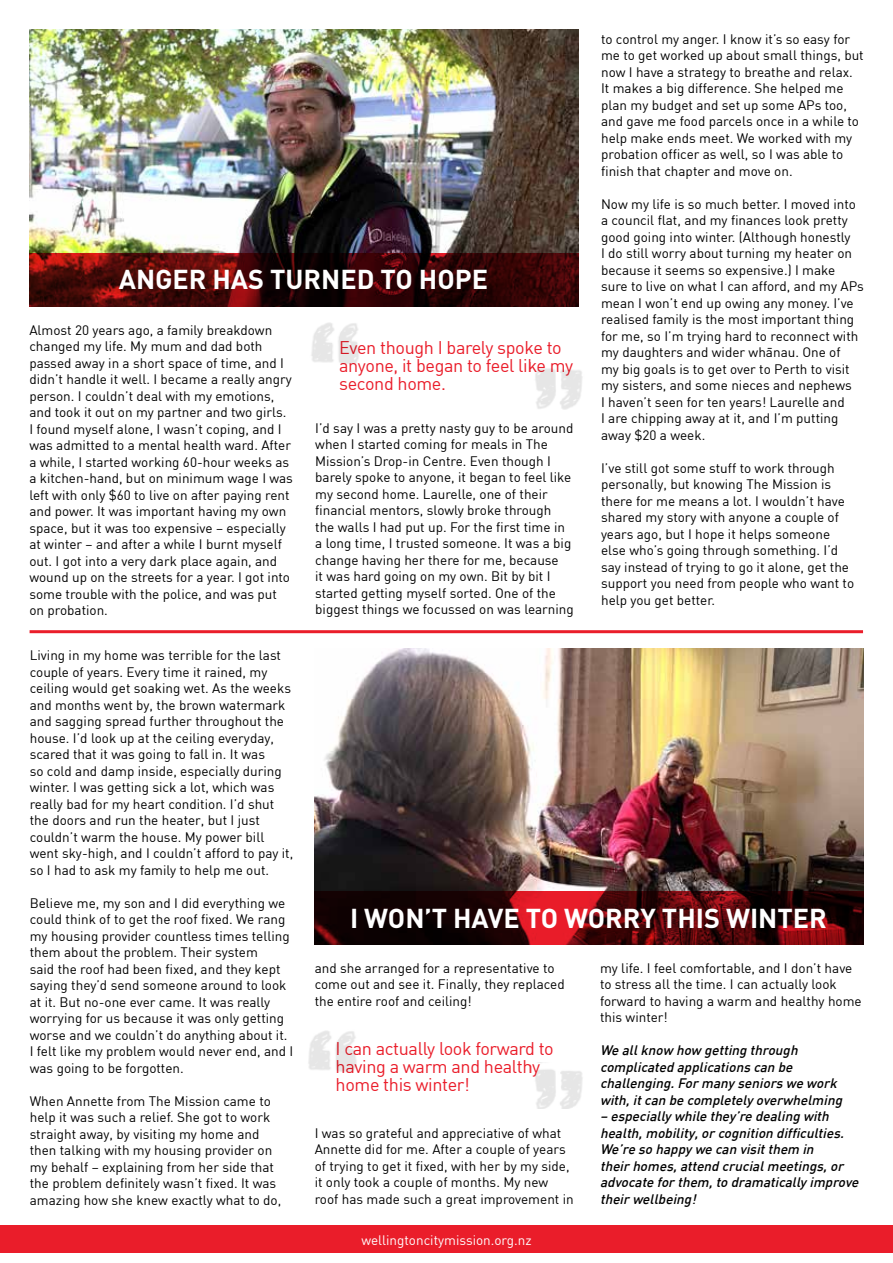
<style>
.page{position:relative;width:893px;height:1263px;background:#fff}
.page>*{position:absolute;margin:0;border:0;box-sizing:border-box;transform-origin:0 0}
.t1{font:700 27px "DIN Pro";color:#fff}
.t2{font:18px/18px "DIN";letter-spacing:-.02em;color:#ea1d2a}
.t3{font:13.5px/16.5px "DIN";color:#000}
.t4{font:italic 500 13.5px/16.5px "DIN";color:#000}
.t5{font:13.5px "DIN";color:#fff}
</style>
<div class="page">
<img style="left:315px;top:649px;width:549px;height:243px">
<img style="left:30px;top:30px;width:548px;height:223px">
<hr style="left:892px;top:0;width:1px;height:1244px;background:#cdd0d0">
<div style="left:0;top:1225px;width:893px;height:27px;background:#ea1d2a"></div>
<hr style="left:30px;top:630px;width:833px;height:3px;background:#ea1d2a">
<hr style="left:892px;top:0;width:1px;height:100px;background:#ea1d2a">
<svg style="left:29px;top:253px;width:550px;height:53px;background:#3f0707"></svg>
<img style="left:535px;top:368px;width:48px;height:42px">
<img style="left:311px;top:322px;width:48px;height:42px">
<img style="left:535px;top:1069px;width:48px;height:39px">
<img style="left:308px;top:1031px;width:49px;height:41px">
<svg style="left:315px;top:892px;width:549px;height:53px;background:#46070a"></svg>
<h1 class="t1" style="left:119px;top:261px;width:371px">ANGER HAS TURNED TO HOPE</h1>
<p class="t3" style="left:29px;top:321px;width:265px">Almost 20 years ago, a family breakdown changed my life. My mum and dad both passed away in a short space of time, and I didn’t handle it well. I became a really angry person. I couldn’t deal with my emotions, and took it out on my partner and two girls.<br>I found myself alone, I wasn’t coping, and I was admitted to a mental health ward. After a while, I started working 60-hour weeks as a kitchen-hand, but on minimum wage I was left with only $60 to live on after paying rent and power. It was important having my own space, but it was too expensive – especially at winter – and after a while I burnt myself out. I got into a very dark place again, and wound up on the streets for a year. I got into some trouble with the police, and was put on probation.</p>
<h2 class="t2" style="left:339px;top:338px;width:236px">Even though I barely spoke to anyone, it began to feel like my second home.</h2>
<p class="t3" style="left:315px;top:419px;width:260px">I’d say I was a pretty nasty guy to be around when I started coming for meals in The Mission’s Drop-in Centre. Even though I barely spoke to anyone, it began to feel like my second home. Laurelle, one of their financial mentors, slowly broke through the walls I had put up. For the first time in a long time, I trusted someone. It was a big change having her there for me, because<br>it was hard going on my own. Bit by bit I started getting myself sorted. One of the biggest things we focussed on was learning</p>
<p class="t3" style="left:601px;top:30px;width:264px">to control my anger. I know it’s so easy for me to get worked up about small things, but now I have a strategy to breathe and relax.<br>It makes a big difference. She helped me plan my budget and set up some APs too, and gave me food parcels once in a while to help make ends meet. We worked with my probation officer as well, so I was able to finish that chapter and move on.</p>
<p class="t3" style="left:601px;top:195px;width:264px">Now my life is so much better. I moved into a council flat, and my finances look pretty good going into winter. (Although honestly<br>I do still worry about turning my heater on because it seems so expensive.) I make sure to live on what I can afford, and my APs mean I won’t end up owing any money. I’ve realised family is the most important thing for me, so I’m trying hard to reconnect with my daughters and wider wha¯nau. One of<br>my big goals is to get over to Perth to visit my sisters, and some nieces and nephews<br>I haven’t seen for ten years! Laurelle and<br>I are chipping away at it, and I’m putting away $20 a week.</p>
<p class="t3" style="left:601px;top:459px;width:255px">I’ve still got some stuff to work through personally, but knowing The Mission is there for me means a lot. I wouldn’t have shared my story with anyone a couple of years ago, but I hope it helps someone else who’s going through something. I’d say instead of trying to go it alone, get the support you need from people who want to help you get better.</p>
<p class="t3" style="left:30px;top:647px;width:265px">Living in my home was terrible for the last couple of years. Every time it rained, my ceiling would get soaking wet. As the weeks and months went by, the brown watermark and sagging spread further throughout the house. I’d look up at the ceiling everyday, scared that it was going to fall in. It was<br>so cold and damp inside, especially during winter. I was getting sick a lot, which was really bad for my heart condition. I’d shut the doors and run the heater, but I just couldn’t warm the house. My power bill went sky-high, and I couldn’t afford to pay it, so I had to ask my family to help me out.</p>
<p class="t3" style="left:30px;top:894px;width:265px">Believe me, my son and I did everything we could think of to get the roof fixed. We rang my housing provider countless times telling them about the problem. Their system<br>said the roof had been fixed, and they kept saying they’d send someone around to look at it. But no-one ever came. It was really worrying for us because it was only getting worse and we couldn’t do anything about it.<br>I felt like my problem would never end, and I was going to be forgotten.</p>
<p class="t3" style="left:30px;top:1092px;width:253px">When Annette from The Mission came to help it was such a relief. She got to work straight away, by visiting my home and then talking with my housing provider on my behalf – explaining from her side that the problem definitely wasn’t fixed. It was amazing how she knew exactly what to do,</p>
<h1 class="t1" style="left:350px;top:899px;width:478px">I WON’T HAVE TO WORRY THIS WINTER</h1>
<p class="t3" style="left:315px;top:959px;width:252px">and she arranged for a representative to come out and see it. Finally, they replaced the entire roof and ceiling!</p>
<h2 class="t2" style="left:336px;top:1039px;width:220px">I can actually look forward to having a warm and healthy home this winter!</h2>
<p class="t3" style="left:315px;top:1124px;width:261px">I was so grateful and appreciative of what Annette did for me. After a couple of years of trying to get it fixed, with her by my side, it only took a couple of months. My new roof has made such a great improvement in</p>
<p class="t5" style="left:361px;top:1231px;width:172px">wellingtoncitymission.org.nz</p>
<p class="t3" style="left:600px;top:959px;width:263px">my life. I feel comfortable, and I don’t have to stress all the time. I can actually look forward to having a warm and healthy home this winter!</p>
<p class="t4" style="left:600px;top:1042px;width:247px">We allknow how getting through complicated applications can be challenging.Formanyseniors we work with,itcan be completelyoverwhelming</p>
<p class="t4" style="left:600px;top:1108px;width:263px">– especiallywhile they’re dealing with health,mobility,orcognition difficulties.<br>We’re so happywe can visitthem in theirhomes,attend crucialmeetings,or advocate forthem,to dramaticallyimprove theirwellbeing!</p>
</div>
